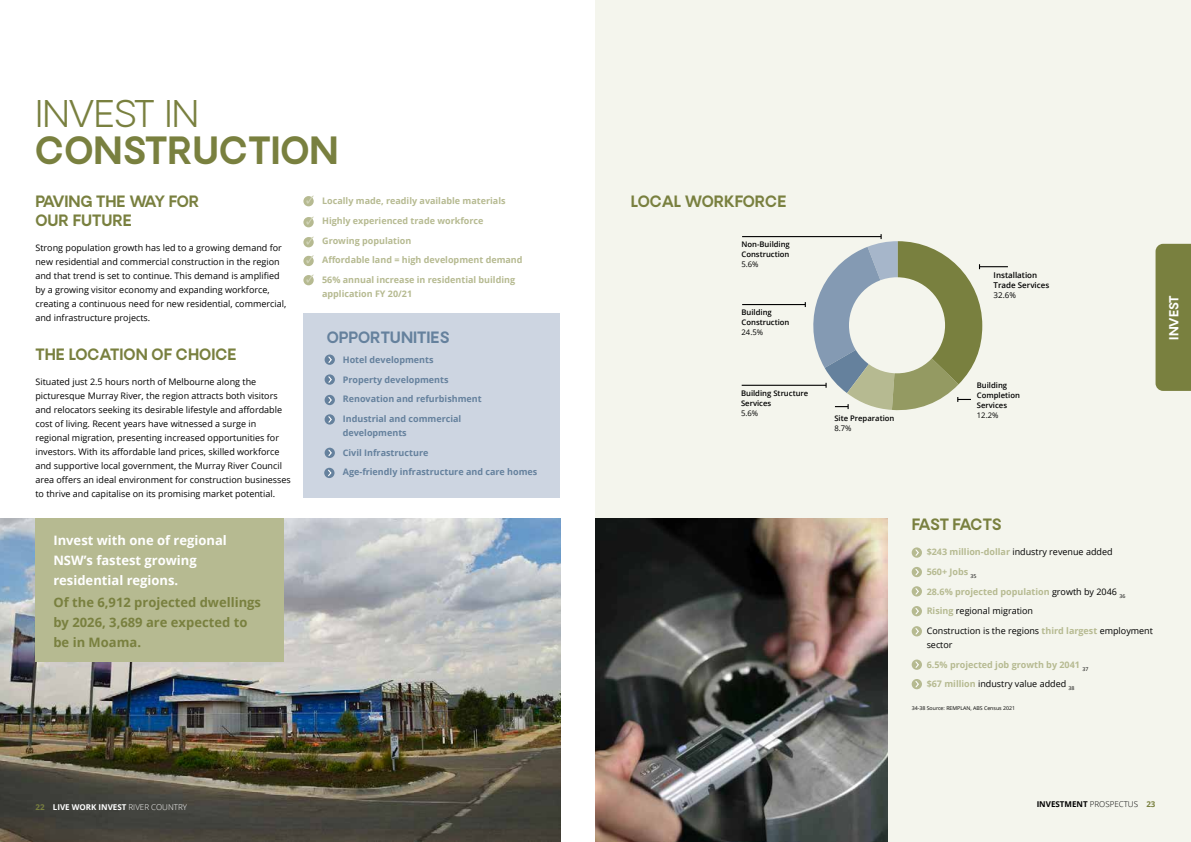
<style>
.page{position:relative;width:1191px;height:842px;background:#fff}
.page>*{position:absolute;margin:0;border:0;box-sizing:border-box;transform-origin:0 0}
.t1{font:700 36px "Oakes Grotesk";color:#79803f}
.t2{font:300 36px "Oakes Grotesk";color:#79803f}
.t3{font:700 15px/19px "Oakes Grotesk";color:#79803f}
.t4{font:700 15px "Oakes Grotesk";color:#65819d}
.t5{font:700 15px "Oakes Grotesk";letter-spacing:-.025em;color:#79803f}
.t6{font:700 13px/20px "Open Sans";color:#79803f}
.t7{font:700 13px/20px "Open Sans";color:#fff}
.t8{font:700 12px "Oakes Grotesk";color:#fff}
.t9{font:9px/14px "Open Sans";color:#000}
.t10{font:700 9px/19.7px "Open Sans";color:#b6ba91}
.t11{font:700 9px/14px "Open Sans";color:#65819d}
.t12{font:700 8px "Open Sans";color:#fff}
.t13{font:600 8px/9.9px "Open Sans";color:#000}
.t14{font:700 8px "Open Sans";color:#000}
.t15{font:8px "Open Sans";color:#000}
.t16{font:600 7.7px/9.9px "Open Sans";color:#000}
.t17{font:7.7px "Open Sans";color:#000}
.t18{font:5.2px "Open Sans";color:#000}
.s1{color:#79803f}
.s2{font-weight:300}
.s3{font-weight:400;color:#000}
.s4{font-weight:700;color:#b6ba91}
</style>
<div class="page">
<div style="left:595px;top:0;width:596px;height:842px;background:#f4f5ed"></div>
<img style="left:0;top:519px;width:560px;height:323px">
<img style="left:595px;top:519px;width:292px;height:323px">
<div style="left:1155px;top:244px;width:36px;height:147px;background:#79803f"></div>
<svg style="left:911px;top:547px;width:11px;height:11px"></svg>
<svg style="left:914px;top:548px;width:5px;height:9px"></svg>
<div style="left:911px;top:567px;width:11px;height:10px;background:#b6ba91;border-radius:50%"></div>
<svg style="left:915px;top:569px;width:4px;height:7px"></svg>
<div style="left:911px;top:586px;width:11px;height:10px;background:#b6ba91;border-radius:50%"></div>
<svg style="left:915px;top:588px;width:4px;height:7px"></svg>
<div style="left:911px;top:606px;width:11px;height:10px;background:#b6ba91;border-radius:50%"></div>
<svg style="left:915px;top:608px;width:4px;height:7px"></svg>
<div style="left:303px;top:196px;width:11px;height:10px;background:#b6ba91;border-radius:50%"></div>
<div style="left:303px;top:217px;width:11px;height:10px;background:#b6ba91;border-radius:50%"></div>
<div style="left:303px;top:237px;width:11px;height:10px;background:#b6ba91;border-radius:50%"></div>
<div style="left:303px;top:256px;width:11px;height:10px;background:#b6ba91;border-radius:50%"></div>
<div style="left:303px;top:275px;width:11px;height:10px;background:#b6ba91;border-radius:50%"></div>
<div style="left:303px;top:313px;width:257px;height:184px;background:#cdd5e1"></div>
<svg style="left:324px;top:354px;width:11px;height:11px"></svg>
<svg style="left:327px;top:355px;width:6px;height:9px"></svg>
<svg style="left:324px;top:374px;width:11px;height:11px"></svg>
<svg style="left:327px;top:375px;width:6px;height:9px"></svg>
<svg style="left:324px;top:395px;width:11px;height:10px"></svg>
<svg style="left:327px;top:396px;width:6px;height:8px"></svg>
<svg style="left:324px;top:414px;width:11px;height:11px"></svg>
<svg style="left:327px;top:415px;width:6px;height:9px"></svg>
<svg style="left:324px;top:448px;width:11px;height:10px"></svg>
<svg style="left:327px;top:449px;width:6px;height:8px"></svg>
<div style="left:324px;top:468px;width:10px;height:10px;background:#65819d;border-radius:50%"></div>
<svg style="left:328px;top:469px;width:4px;height:8px"></svg>
<hr style="left:742px;top:236px;width:139px;height:1px;background:#000">
<hr style="left:742px;top:304px;width:63px;height:1px;background:#000">
<hr style="left:741px;top:385px;width:85px;height:1px;background:#000">
<svg style="left:801px;top:234px;width:207px;height:177px"></svg>
<div style="left:911px;top:626px;width:11px;height:10px;background:#b6ba91;border-radius:50%"></div>
<svg style="left:915px;top:628px;width:4px;height:7px"></svg>
<svg style="left:911px;top:659px;width:11px;height:11px"></svg>
<svg style="left:914px;top:660px;width:5px;height:9px"></svg>
<div style="left:35px;top:519px;width:248px;height:143px;background:#b6ba91"></div>
<div style="left:911px;top:679px;width:11px;height:10px;background:#b6ba91;border-radius:50%"></div>
<svg style="left:915px;top:681px;width:4px;height:7px"></svg>
<svg style="left:306px;top:196px;width:8px;height:8px"></svg>
<svg style="left:306px;top:217px;width:8px;height:8px"></svg>
<svg style="left:306px;top:237px;width:8px;height:8px"></svg>
<svg style="left:306px;top:255px;width:8px;height:8px"></svg>
<svg style="left:306px;top:275px;width:8px;height:8px"></svg>
<h1 class="t2" style="left:35px;top:91px;width:165px">INVEST IN</h1>
<h1 class="t1" style="left:35px;top:127px;width:305px">CONSTRUCTION</h1>
<h2 class="t3" style="left:35px;top:192px;width:165px">PAVING THE WAY FOR<br>OUR FUTURE</h2>
<p class="t9" style="left:35px;top:241px;width:252px">Strong population growth has led to a growing demand for new residential and commercial construction in the region and that trend is set to continue. This demand is amplified by a growing visitor economy and expanding workforce, creating a continuous need for new residential, commercial, and infrastructure projects.</p>
<h2 class="t3" style="left:35px;top:345px;width:203px">THE LOCATION OF CHOICE</h2>
<p class="t9" style="left:35px;top:375px;width:257px">Situated just 2.5 hours north of Melbourne along the picturesque Murray River, the region attracts both visitors and relocators seeking its desirable lifestyle and affordable cost of living. Recent years have witnessed a surge in regional migration, presenting increased opportunities for investors. With its affordable land prices, skilled workforce and supportive local government, the Murray River Council area offers an ideal environment for construction businesses to thrive and capitalise on its promising market potential.</p>
<h3 class="t7" style="left:53px;top:529px;width:175px">Invest with one of regional<br>NSW’s fastest growing residential regions.</h3>
<h3 class="t6" style="left:53px;top:592px;width:209px">Of the 6,912 projected dwellings by 2026, 3,689 are expected to be in Moama.</h3>
<p class="t10" style="left:322px;top:191px;width:202px">Locally made, readily available materials Highly experienced trade workforce Growing population<br>Affordable land = high development demand 56% annual increase in residential building</p>
<p class="t10" style="left:322px;top:284px;width:92px">application FY 20/21</p>
<h2 class="t4" style="left:327px;top:327px;width:124px">OPPORTUNITIES</h2>
<p class="t11" style="left:328px;top:353px;width:107px">• Hotel developments</p>
<p class="t11" style="left:328px;top:372px;width:122px">• Property developments</p>
<p class="t11" style="left:328px;top:392px;width:155px">• Renovation and refurbishment</p>
<p class="t11" style="left:343px;top:411px;width:120px;text-indent:-15px">• Industrial and commercial developments</p>
<p class="t11" style="left:328px;top:445px;width:102px">• Civil Infrastructure</p>
<p class="t11" style="left:328px;top:465px;width:211px">• Age-friendly infrastructure and care homes</p>
<p class="t12" style="left:35px;top:801px;width:153px"><span class="s1">22</span> LIVE WORK INVEST <span class="s2">RIVER COUNTRY</span></p>
<h2 class="t3" style="left:631px;top:192px;width:157px">LOCAL WORKFORCE</h2>
<p class="t16" style="left:741px;top:240px;width:50px">Non-Building<br>Construction</p>
<p class="t17" style="left:741px;top:259px;width:19px">5.6%</p>
<p class="t16" style="left:741px;top:307px;width:49px">Building<br>Construction</p>
<p class="t17" style="left:741px;top:327px;width:23px">24.5%</p>
<p class="t16" style="left:741px;top:388px;width:69px">Building Structure<br>Services</p>
<p class="t17" style="left:741px;top:408px;width:19px">5.6%</p>
<p class="t16" style="left:834px;top:413px;width:62px">Site Preparation</p>
<p class="t17" style="left:834px;top:423px;width:19px">8.7%</p>
<p class="t13" style="left:993px;top:270px;width:57px">Installation<br>Trade Services</p>
<p class="t15" style="left:993px;top:289px;width:24px">32.6%</p>
<p class="t16" style="left:977px;top:380px;width:45px">Building<br>Completion<br>Services</p>
<p class="t17" style="left:977px;top:410px;width:23px">12.2%</p>
<h3 class="t8" style="left:1166px;top:340px;width:46px;rotate:-90deg">INVEST</h3>
<h2 class="t5" style="left:911px;top:514px;width:91px">FAST FACTS</h2>
<p class="t10" style="left:926px;top:542px;width:187px">$243 million-dollar <span class="s3">industry revenue added<br></span>560+ Jobs <sub>35</sub></p>
<p class="t10" style="left:911px;top:581px;width:215px"><span class="s3">•</span> 28.6% projected population <span class="s3">growth by 2046</span> <sub>36</sub></p>
<p class="t9" style="left:911px;top:604px;width:123px">• <span class="s4">Rising</span> regional migration</p>
<p class="t9" style="left:926px;top:624px;width:228px;text-indent:-15px">• Construction is the regions <span class="s4">third largest</span> employment sector</p>
<p class="t10" style="left:911px;top:654px;width:178px"><span class="s3">•</span> 6.5% projected job growth by 2041 <sub>37</sub></p>
<p class="t9" style="left:911px;top:677px;width:164px">• <span class="s4">$67 million</span> industry value added <sub>38</sub></p>
<p class="t18" style="left:911px;top:705px;width:105px">34-38 Source: REMPLAN, ABS Census 2021</p>
<p class="t14" style="left:1036px;top:798px;width:120px">INVESTMENT <span class="s2">PROSPECTUS</span> <span class="s1">23</span></p>
</div>
